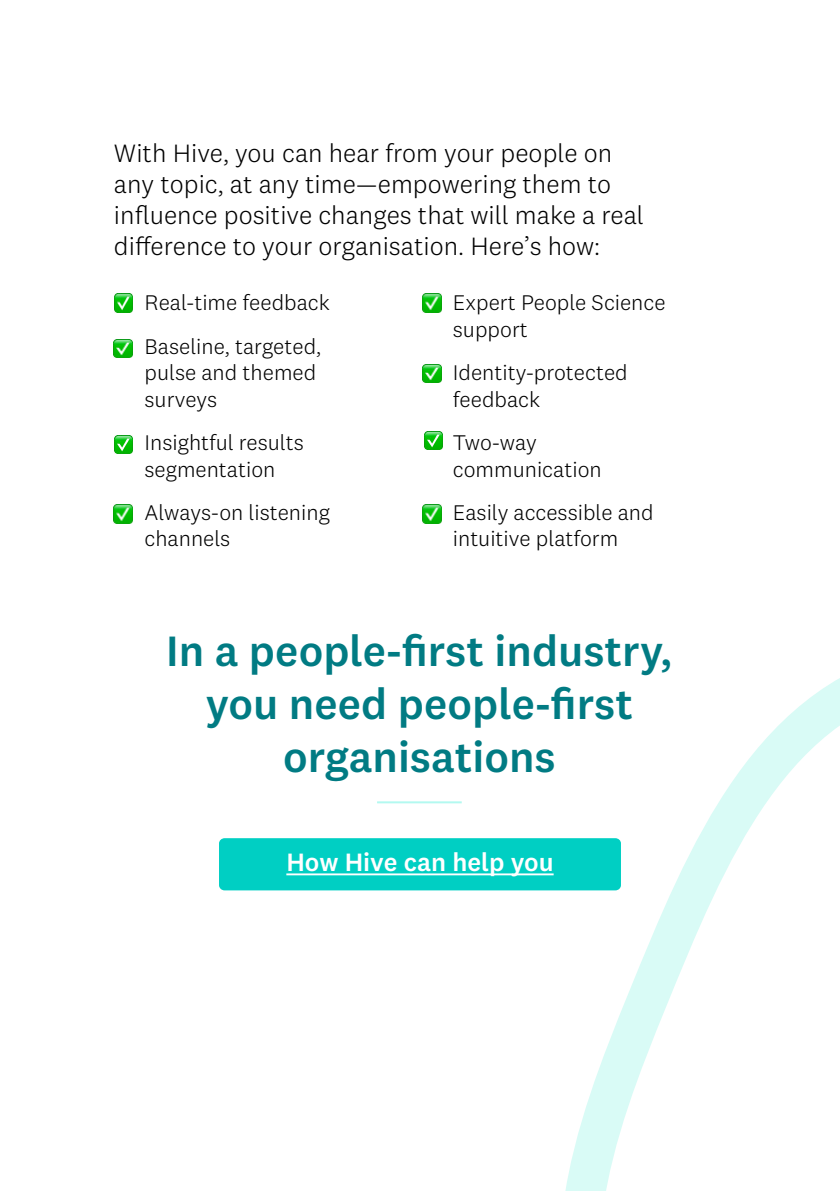
<style>
.page{position:relative;width:840px;height:1191px;background:#fff}
.page>*{position:absolute;margin:0;border:0;box-sizing:border-box;transform-origin:0 0}
.t1{font:500 44px/52.8px "National 2";color:#017b83;text-align:center}
.t2{font:300 26px/31.2px "National 2";color:#000}
.t3{font:500 26px "National 2";color:#fff}
.t4{font:300 22px/26.4px "National 2";color:#000}
</style>
<div class="page">
<img style="left:114px;top:294px;width:19px;height:18px">
<img style="left:114px;top:339px;width:18px;height:19px">
<img style="left:114px;top:435px;width:19px;height:19px">
<img style="left:114px;top:505px;width:18px;height:18px">
<img style="left:422px;top:294px;width:19px;height:18px">
<img style="left:422px;top:364px;width:19px;height:18px">
<img style="left:422px;top:505px;width:19px;height:18px">
<img style="left:424px;top:431px;width:18px;height:18px">
<svg style="left:480px;top:679px;width:359px;height:512px"></svg>
<hr style="left:377px;top:801px;width:84px;height:2px;background:#b3f9f0">
<div style="left:219px;top:838px;width:401px;height:52px;background:#00cfc3;border-radius:5px"></div>
<hr style="left:286px;top:873px;width:267px;height:2px;background:#fff">
<p class="t2" style="left:114px;top:137px;width:531px">With Hive, you can hear from your people on any topic, at any time—empowering them to influence positive changes that will make a real difference to your organisation. Here’s how:</p>
<p class="t4" style="left:144px;top:281px;width:187px;line-height:43.4px">Real-time feedback<br>Baseline, targeted,</p>
<p class="t4" style="left:144px;top:359px;width:173px">pulse and themed surveys</p>
<p class="t4" style="left:144px;top:429px;width:161px">Insightful results segmentation</p>
<p class="t4" style="left:144px;top:499px;width:187px">Always-on listening channels</p>
<p class="t4" style="left:452px;top:289px;width:214px">Expert People Science support</p>
<p class="t4" style="left:452px;top:359px;width:176px">Identity-protected feedback</p>
<p class="t4" style="left:452px;top:429px;width:150px">Two-way communication</p>
<p class="t4" style="left:452px;top:499px;width:202px">Easily accessible and intuitive platform</p>
<h1 class="t1" style="left:166px;top:624px;width:507px">In a people-first industry, you need people-first organisations</h1>
<p class="t3" style="left:286px;top:846px;width:268px">How Hive can help you</p>
</div>
